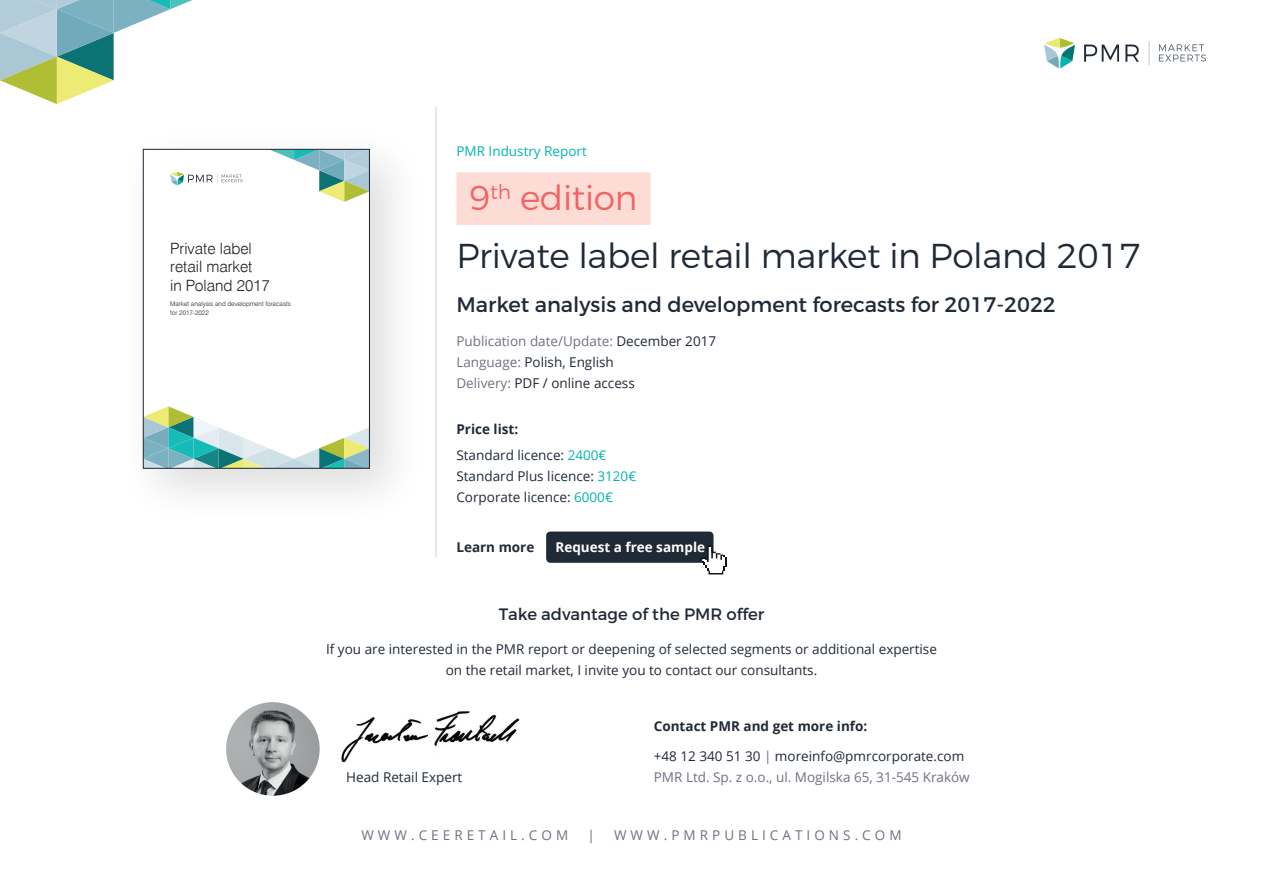
<style>
.page{position:relative;width:1263px;height:893px;background:#fff}
.page>*{position:absolute;margin:0;border:0;box-sizing:border-box;transform-origin:0 0}
.t1{font:300 34.5px/57.8px "Montserrat";letter-spacing:-.01em;color:#202a37}
.t2{font:21px "Montserrat";color:#202a37}
.t3{font:16.5px "Montserrat";color:#202a37}
.t4{font:15.6px/18.3px "Swis 721 Lt EU";color:#231f20}
.t5{font:13.5px/21px "Open Sans";color:#202a37}
.t6{font:13.5px "Open Sans";color:#6f7281}
.t7{font:13.5px "Open Sans";letter-spacing:.3em;color:#6f7281}
.t8{font:700 13.5px "Open Sans";color:#fff}
.t9{font:13.5px "Open Sans";color:#00b5af}
.t10{font:700 13.5px "Open Sans";color:#202a37}
.t11{font:6.45px/9.1px "Swis 721 Lt EU";color:#231f20}
.s1{color:#f16364}
.s2{color:#6f7281}
.s3{font-weight:700}
.s4{color:#00b5af}
</style>
<div class="page">
<svg style="left:0;top:0;width:192px;height:104px"></svg>
<svg style="left:1084px;top:45px;width:35px;height:17px"></svg>
<svg style="left:1125px;top:45px;width:14px;height:17px"></svg>
<svg style="left:1148px;top:41px;width:1px;height:23px"></svg>
<svg style="left:1044px;top:38px;width:31px;height:31px"></svg>
<svg style="left:1159px;top:44px;width:47px;height:17px"></svg>
<div style="left:546px;top:531px;width:167px;height:32px;background:#202a37;border-radius:4px"></div>
<svg style="left:701px;top:545px;width:25px;height:29px"></svg>
<div style="left:456px;top:172px;width:195px;height:53px;background:#fcdcd5"></div>
<div style="left:120px;top:126px;width:305px;height:398px;background:#231f20;opacity:.15"></div>
<div style="left:143px;top:149px;width:226px;height:319px;background:#fff"></div>
<svg style="left:145px;top:406px;width:223px;height:61px"></svg>
<svg style="left:273px;top:151px;width:95px;height:51px"></svg>
<svg style="left:170px;top:172px;width:73px;height:13px"></svg>
<div style="left:143px;top:149px;width:227px;height:320px;border:1px solid #202a37"></div>
<hr style="left:435px;top:106px;width:2px;height:451px;background:#e0dfe2">
<img style="left:226px;top:702px;width:94px;height:94px;border-radius:47px">
<img style="left:341px;top:711px;width:179px;height:52px">
<p class="t4" style="left:170px;top:240px;width:101px">Private label retail market<br>in Poland 2017</p>
<p class="t11" style="left:170px;top:300px;width:122px">Market analysis and development forecasts for 2017-2022</p>
<p class="t9" style="left:456px;top:142px;width:132px">PMR Industry Report</p>
<h1 class="t1" style="left:456px;top:168px;width:686px;text-indent:13px"><span class="s1">9</span><sup>th</sup> <span class="s1">edition<br></span>Private label retail market in Poland 2017</h1>
<h2 class="t2" style="left:456px;top:292px;width:601px">Market analysis and development forecasts for 2017-2022</h2>
<p class="t5" style="left:456px;top:330px;width:261px"><span class="s2">Publication date/Update:</span> December 2017<br><span class="s2">Language:</span> Polish, English<br><span class="s2">Delivery:</span> PDF / online access</p>
<p class="t5" style="left:456px;top:416px;width:152px;line-height:25.2px"><span class="s3">Price list:<br></span>Standard licence: <span class="s4">2400€</span></p>
<p class="t5" style="left:456px;top:465px;width:181px">Standard Plus licence: <span class="s4">3120€<br></span>Corporate licence: <span class="s4">6000€</span></p>
<p class="t10" style="left:456px;top:538px;width:79px">Learn more</p>
<p class="t8" style="left:555px;top:538px;width:151px">Request a free sample</p>
<p class="t3" style="left:499px;top:604px;width:267px">Take advantage of the PMR offer</p>
<p class="t5" style="left:326px;top:638px;width:612px;text-align:center">If you are interested in the PMR report or deepening of selected segments or additional expertise on the retail market, I invite you to contact our consultants.</p>
<p class="t5" style="left:346px;top:766px;width:118px">Head Retail Expert</p>
<p class="t5" style="left:654px;top:711px;width:312px;line-height:29.5px"><span class="s3">Contact PMR and get more info:<br></span>+48 12 340 51 30 <span class="s2">|</span> moreinfo@pmrcorporate.com</p>
<p class="t6" style="left:654px;top:767px;width:317px">PMR Ltd. Sp. z o.o., ul. Mogilska 65, 31-545 Kraków</p>
<p class="t7" style="left:361px;top:825px;width:208px">WWW.CEERETAIL.COM</p>
<p class="t7" style="left:587px;top:825px;width:9px">|</p>
<p class="t7" style="left:614px;top:825px;width:289px">WWW.PMRPUBLICATIONS.COM</p>
</div>
